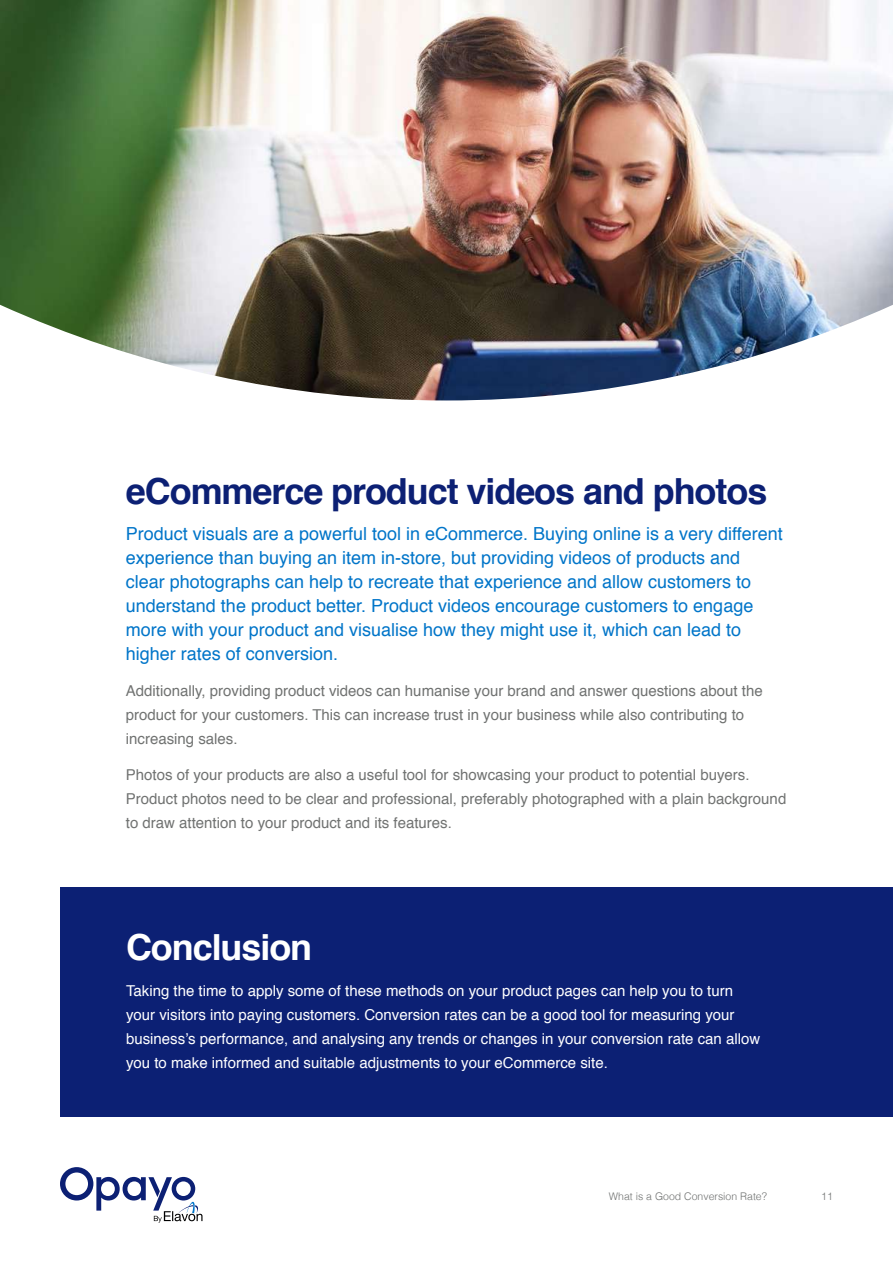
<style>
.page{position:relative;width:893px;height:1263px;background:#fff}
.page>*{position:absolute;margin:0;border:0;box-sizing:border-box;transform-origin:0 0}
.t1{font:700 36px "Helvetica";letter-spacing:-.03em;color:#0c2074}
.t2{font:700 36px "Helvetica";letter-spacing:-.03em;color:#fff}
.t3{font:18px/24px "Helvetica";color:#0075c9}
.t4{font:15px/24px "Helvetica";color:#707271}
.t5{font:15px/24px "Helvetica";color:#fff}
.t6{font:300 10.5px "Helvetica";color:#707271}
</style>
<div class="page">
<img style="left:0;top:0;width:893px;height:400px">
<div style="left:60px;top:887px;width:833px;height:230px;background:#0c2074"></div>
<svg style="left:60px;top:1167px;width:142px;height:55px"></svg>
<h1 class="t1" style="left:126px;top:462px;width:643px">eCommerce product videos and photos</h1>
<p class="t3" style="left:126px;top:522px;width:658px">Product visuals are a powerful tool in eCommerce. Buying online is a very different experience than buying an item in-store, but providing videos of products and clear photographs can help to recreate that experience and allow customers to understand the product better. Product videos encourage customers to engage more with your product and visualise how they might use it, which can lead to higher rates of conversion.</p>
<p class="t4" style="left:126px;top:679px;width:638px">Additionally, providing product videos can humanise your brand and answer questions about the product for your customers. This can increase trust in your business while also contributing to increasing sales.</p>
<p class="t4" style="left:126px;top:763px;width:662px">Photos of your products are also a useful tool for showcasing your product to potential buyers.<br>Product photos need to be clear and professional, preferably photographed with a plain background to draw attention to your product and its features.</p>
<h1 class="t2" style="left:126px;top:918px;width:188px">Conclusion</h1>
<p class="t5" style="left:126px;top:979px;width:636px">Taking the time to apply some of these methods on your product pages can help you to turn your visitors into paying customers. Conversion rates can be a good tool for measuring your business’s performance, and analysing any trends or changes in your conversion rate can allow you to make informed and suitable adjustments to your eCommerce site.</p>
<p class="t6" style="left:609px;top:1187px;width:160px">What is a Good Conversion Rate?</p>
<p class="t6" style="left:821px;top:1187px;width:13px">11</p>
</div>
